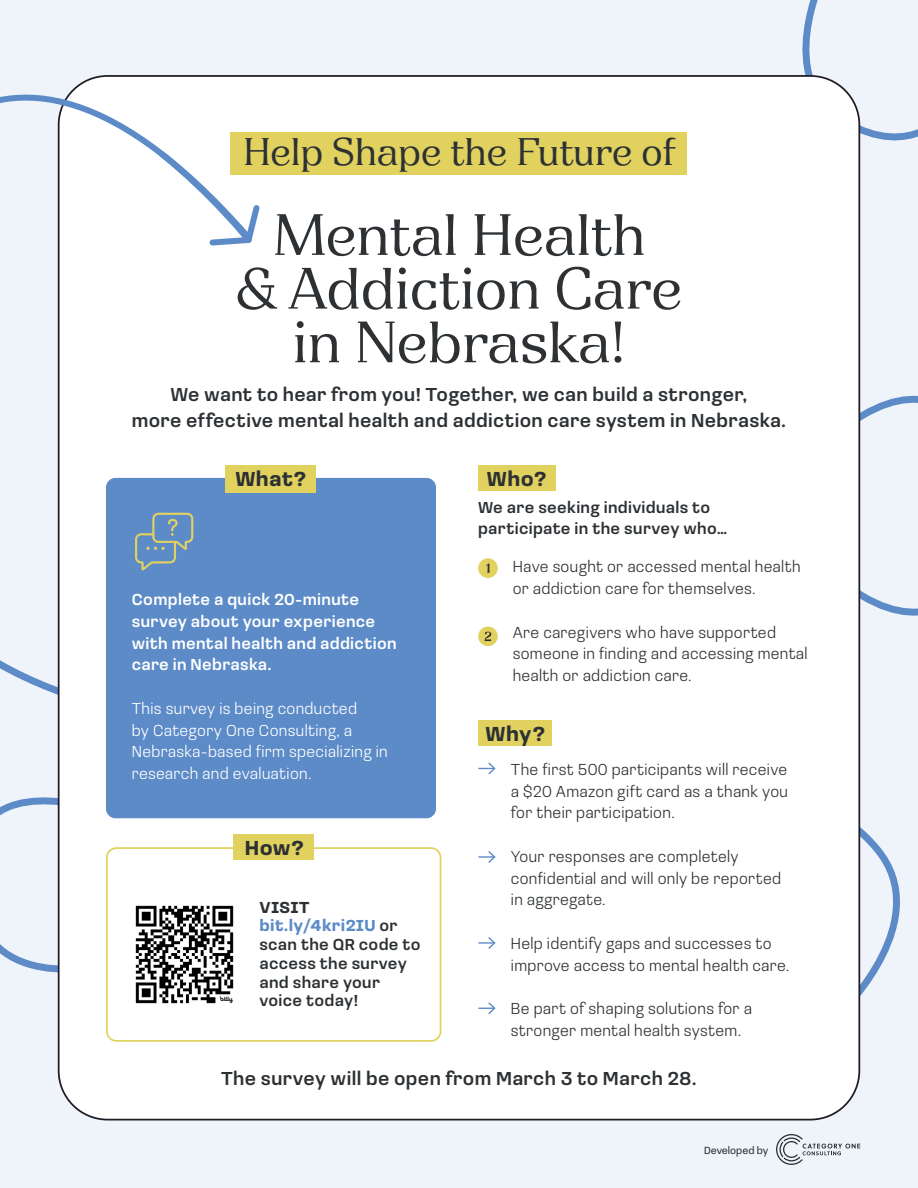
<style>
.page{position:relative;width:918px;height:1188px;background:#eff4fb}
.page>*{position:absolute;margin:0;border:0;box-sizing:border-box;transform-origin:0 0}
.t1{font:58.2px/53.7px "Orbital";letter-spacing:-.01em;color:#2d3134;text-align:center}
.t2{font:38.4px "Orbital";letter-spacing:-.01em;color:#2d3134}
.t3{font:700 21px "Loos Normal";letter-spacing:.02em;color:#2d3134}
.t4{font:500 19.35px/26px "Loos Normal";letter-spacing:.02em;color:#2d3134;text-align:center}
.t5{font:300 16.5px/21.8px "Loos Normal";letter-spacing:.02em;color:#2d3134}
.t6{font:500 16.5px/18.8px "Loos Normal";letter-spacing:.02em;color:#2d3134}
.t7{font:300 16.5px/21.8px "Loos Normal";letter-spacing:.02em;color:#fff}
.t8{font:500 16.5px/21.8px "Loos Normal";letter-spacing:.02em;color:#fff}
.t9{font:10.8px "Loos Normal";color:#2d3134}
.s1{font-weight:700}
.s2{font-weight:700;color:#5c8bc8}
</style>
<div class="page">
<svg style="left:0;top:396px;width:59px;height:684px"></svg>
<svg style="left:802px;top:0;width:116px;height:163px"></svg>
<svg style="left:860px;top:374px;width:58px;height:264px"></svg>
<svg style="left:860px;top:779px;width:40px;height:237px"></svg>
<div style="left:59px;top:76px;width:800px;height:1044px;background:#fff;border-radius:49px"></div>
<div style="left:231px;top:132px;width:456px;height:43px;background:#e1d15f"></div>
<svg style="left:0;top:75px;width:256px;height:231px"></svg>
<svg style="left:153px;top:146px;width:107px;height:103px"></svg>
<svg style="left:776px;top:1134px;width:84px;height:31px"></svg>
<div style="left:478px;top:465px;width:78px;height:26px;background:#e1d15f"></div>
<div style="left:478px;top:720px;width:74px;height:26px;background:#e1d15f"></div>
<svg style="left:478px;top:762px;width:18px;height:13px"></svg>
<svg style="left:478px;top:851px;width:18px;height:12px"></svg>
<svg style="left:478px;top:937px;width:18px;height:12px"></svg>
<svg style="left:478px;top:1002px;width:18px;height:12px"></svg>
<div style="left:106px;top:847px;width:335px;height:195px;border:2px solid #e1d15f;border-radius:9px"></div>
<div style="left:106px;top:478px;width:330px;height:340px;background:#5c8bc8;border-radius:9px"></div>
<div style="left:478px;top:558px;width:20px;height:20px;background:#e1d15f;border-radius:50%"></div>
<svg style="left:486px;top:564px;width:4px;height:9px"></svg>
<div style="left:478px;top:627px;width:20px;height:19px;background:#e1d15f;border-radius:50%"></div>
<svg style="left:485px;top:632px;width:6px;height:9px"></svg>
<div style="left:233px;top:834px;width:81px;height:26px;background:#e1d15f"></div>
<div style="left:226px;top:465px;width:90px;height:27px;background:#e1d15f"></div>
<svg style="left:135px;top:513px;width:58px;height:58px"></svg>
<img style="left:135px;top:905px;width:99px;height:99px">
<p class="t2" style="left:243px;top:129px;width:435px">Help Shape the Future of</p>
<p class="t1" style="left:235px;top:208px;width:449px">Mental Health<br>&amp; Addiction Care in Nebraska!</p>
<p class="t4" style="left:132px;top:380px;width:656px">We want to hear from you! Together, we can build a stronger,<br>more effective mental health and addiction care system in Nebraska.</p>
<p class="t3" style="left:235px;top:464px;width:73px">What?</p>
<p class="t8" style="left:132px;top:588px;width:266px">Complete a quick 20-minute survey about your experience with mental health and addiction care in Nebraska.</p>
<p class="t7" style="left:132px;top:697px;width:257px">This survey is being conducted<br>by Category One Consulting, a<br>Nebraska-based firm specializing in research and evaluation.</p>
<p class="t3" style="left:245px;top:833px;width:61px">How?</p>
<p class="t6" style="left:260px;top:897px;width:163px"><span class="s1">VISIT </span><span class="s2">bit.ly/4kri2IU</span> or scan the QR code to access the survey and share your voice today!</p>
<p class="t3" style="left:487px;top:464px;width:61px">Who?</p>
<p class="t6" style="left:478px;top:495px;width:251px;line-height:21.8px">We are seeking individuals to participate in the survey who…</p>
<p class="t5" style="left:513px;top:555px;width:289px">Have sought or accessed mental health or addiction care for themselves.</p>
<p class="t5" style="left:513px;top:621px;width:296px">Are caregivers who have supported someone in finding and accessing mental health or addiction care.</p>
<p class="t3" style="left:486px;top:719px;width:61px">Why?</p>
<p class="t5" style="left:511px;top:758px;width:279px;text-align:justify">The first 500 participants will receive a $20 Amazon gift card as a thank you for their participation.</p>
<p class="t5" style="left:511px;top:845px;width:272px">Your responses are completely confidential and will only be reported in aggregate.</p>
<p class="t5" style="left:511px;top:932px;width:280px">Help identify gaps and successes to improve access to mental health care.</p>
<p class="t5" style="left:511px;top:997px;width:243px">Be part of shaping solutions for a stronger mental health system.</p>
<p class="t4" style="left:221px;top:1064px;width:477px">The survey will be open from March 3 to March 28.</p>
<p class="t9" style="left:704px;top:1142px;width:66px">Developed by</p>
</div>
